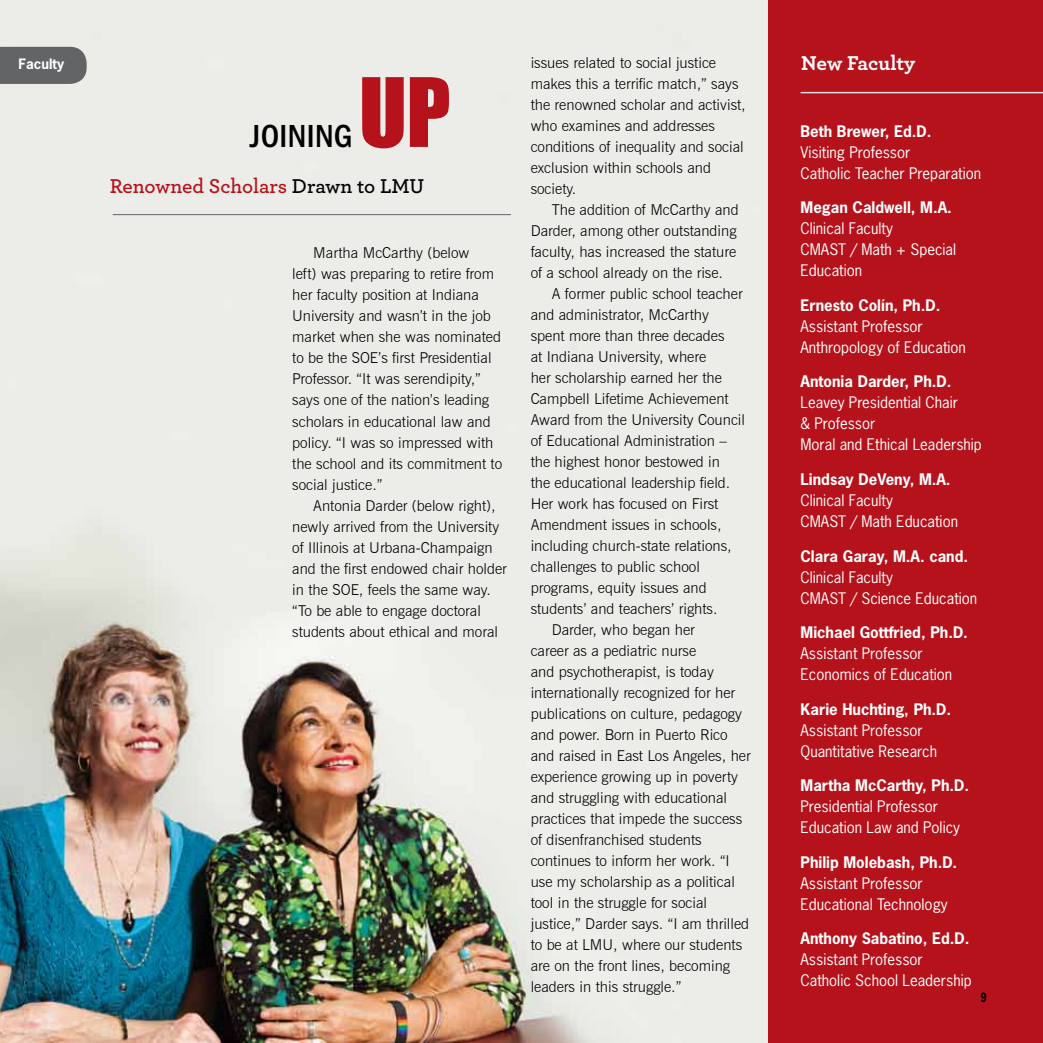
<style>
.page{position:relative;width:1043px;height:1043px;background:#fff}
.page>*{position:absolute;margin:0;border:0;box-sizing:border-box;transform-origin:0 0}
.t1{font:88.2px "Impact";color:#b5121b}
.t2{font:500 condensed 33px "Franklin Gothic";letter-spacing:.01em;color:#000}
.t3{font:600 21px "Archer";letter-spacing:-.005em;color:#b5121b}
.t4{font:700 21px "Archer";letter-spacing:-.005em;color:#fff}
.t5{font:300 15px/21px "News Gothic BT";color:#000}
.t6{font:15px/21px "News Gothic Std";color:#fff}
.t7{font:700 15px "News Gothic Std";color:#fff}
.t8{font:14.1px "Franklin Gothic Demi Cmpr";color:#000}
.t9{font:700 13.5px "News Gothic Std";color:#fff}
.s1{color:#000}
</style>
<div class="page">
<img style="left:0;top:0;width:768px;height:1042px">
<div style="left:768px;top:0;width:274px;height:1042px;background:#b5121b"></div>
<hr style="left:800px;top:92px;width:242px;height:1px;background:#dcddde">
<div style="left:0;top:47px;width:87px;height:37px;background:#636466"></div>
<hr style="left:113px;top:214px;width:398px;height:1px;background:#636466">
<p class="t9" style="left:19px;top:54px;width:47px">Faculty</p>
<h2 class="t2" style="left:250px;top:117px;width:104px">JOINING</h2>
<h1 class="t1" style="left:359px;top:58px;width:93px">UP</h1>
<h3 class="t3" style="left:110px;top:172px;width:316px">Renowned Scholars <span class="s1">Drawn to LMU</span></h3>
<p class="t5" style="left:292px;top:242px;width:211px;text-indent:21px">Martha McCarthy (below<br>left) was preparing to retire from her faculty position at Indiana<br>University and wasn’t in the job market when she was nominated to be the SOE’s first Presidential<br>Professor. “It was serendipity,” says one of the nation’s leading scholars in educational law and policy. “I was so impressed with the school and its commitment to social justice.”</p>
<p class="t5" style="left:292px;top:494px;width:216px;text-indent:21px">Antonia Darder (below right), newly arrived from the University of Illinois at Urbana-Champaign and the first endowed chair holder in the SOE, feels the same way. “To be able to engage doctoral students about ethical and moral</p>
<p class="t5" style="left:530px;top:52px;width:216px">issues related to social justice makes this a terrific match,” says the renowned scholar and activist, who examines and addresses conditions of inequality and social exclusion within schools and society.</p>
<p class="t5" style="left:530px;top:199px;width:209px;text-indent:21px">The addition of McCarthy and<br>Darder, among other outstanding faculty, has increased the stature of a school already on the rise.</p>
<p class="t5" style="left:551px;top:283px;width:192px">A former public school teacher</p>
<p class="t5" style="left:530px;top:304px;width:180px">and administrator, McCarthy</p>
<p class="t5" style="left:530px;top:325px;width:195px">spent more than three decades</p>
<p class="t5" style="left:530px;top:346px;width:177px">at Indiana University, where</p>
<p class="t5" style="left:530px;top:367px;width:193px">her scholarship earned her the</p>
<p class="t5" style="left:530px;top:388px;width:199px">Campbell Lifetime Achievement</p>
<p class="t5" style="left:530px;top:409px;width:216px">Award from the University Council</p>
<p class="t5" style="left:530px;top:430px;width:198px">of Educational Administration –</p>
<p class="t5" style="left:530px;top:451px;width:191px">the highest honor bestowed in</p>
<p class="t5" style="left:530px;top:472px;width:201px">the educational leadership field.</p>
<p class="t5" style="left:530px;top:493px;width:189px">Her work has focused on First</p>
<p class="t5" style="left:530px;top:514px;width:192px">Amendment issues in schools,</p>
<p class="t5" style="left:530px;top:535px;width:202px">including church-state relations,</p>
<p class="t5" style="left:530px;top:556px;width:171px">challenges to public school</p>
<p class="t5" style="left:530px;top:577px;width:177px">programs, equity issues and</p>
<p class="t5" style="left:530px;top:598px;width:188px">students’ and teachers’ rights.</p>
<p class="t5" style="left:551px;top:619px;width:145px">Darder, who began her</p>
<p class="t5" style="left:530px;top:640px;width:167px">career as a pediatric nurse</p>
<p class="t5" style="left:530px;top:661px;width:185px">and psychotherapist, is today</p>
<p class="t5" style="left:530px;top:682px;width:206px">internationally recognized for her</p>
<p class="t5" style="left:530px;top:703px;width:213px">publications on culture, pedagogy</p>
<p class="t5" style="left:530px;top:724px;width:198px">and power. Born in Puerto Rico</p>
<p class="t5" style="left:530px;top:745px;width:221px">and raised in East Los Angeles, her</p>
<p class="t5" style="left:530px;top:766px;width:209px">experience growing up in poverty</p>
<p class="t5" style="left:530px;top:787px;width:198px">and struggling with educational</p>
<p class="t5" style="left:530px;top:808px;width:213px">practices that impede the success</p>
<p class="t5" style="left:530px;top:829px;width:172px">of disenfranchised students</p>
<p class="t5" style="left:530px;top:850px;width:200px">continues to inform her work. “I</p>
<p class="t5" style="left:530px;top:871px;width:206px">use my scholarship as a political</p>
<p class="t5" style="left:530px;top:892px;width:178px">tool in the struggle for social</p>
<p class="t5" style="left:530px;top:913px;width:220px">justice,” Darder says. “I am thrilled</p>
<p class="t5" style="left:530px;top:934px;width:213px">to be at LMU, where our students</p>
<p class="t5" style="left:530px;top:955px;width:201px">are on the front lines, becoming</p>
<p class="t5" style="left:530px;top:976px;width:152px">leaders in this struggle.”</p>
<h3 class="t4" style="left:801px;top:49px;width:116px">New Faculty</h3>
<p class="t7" style="left:800px;top:121px;width:132px">Beth Brewer, Ed.D.</p>
<p class="t6" style="left:800px;top:141px;width:182px">Visiting Professor<br>Catholic Teacher Preparation</p>
<p class="t7" style="left:800px;top:198px;width:153px">Megan Caldwell, M.A.</p>
<p class="t6" style="left:800px;top:218px;width:157px">Clinical Faculty<br>CMAST / Math + Special<br>Education</p>
<p class="t7" style="left:800px;top:295px;width:141px">Ernesto Colín, Ph.D.</p>
<p class="t6" style="left:800px;top:315px;width:167px">Assistant Professor<br>Anthropology of Education</p>
<p class="t7" style="left:800px;top:372px;width:152px">Antonia Darder, Ph.D.</p>
<p class="t6" style="left:800px;top:392px;width:183px">Leavey Presidential Chair<br>&amp; Professor<br>Moral and Ethical Leadership</p>
<p class="t7" style="left:800px;top:469px;width:151px">Lindsay DeVeny, M.A.</p>
<p class="t6" style="left:800px;top:489px;width:159px">Clinical Faculty<br>CMAST / Math Education</p>
<p class="t7" style="left:800px;top:546px;width:169px">Clara Garay, M.A. cand.</p>
<p class="t6" style="left:800px;top:566px;width:178px">Clinical Faculty<br>CMAST / Science Education</p>
<p class="t7" style="left:800px;top:622px;width:169px">Michael Gottfried, Ph.D.</p>
<p class="t6" style="left:800px;top:642px;width:153px">Assistant Professor<br>Economics of Education</p>
<p class="t7" style="left:800px;top:699px;width:152px">Karie Huchting, Ph.D.</p>
<p class="t6" style="left:800px;top:719px;width:138px">Assistant Professor<br>Quantitative Research</p>
<p class="t7" style="left:800px;top:775px;width:170px">Martha McCarthy, Ph.D.</p>
<p class="t6" style="left:800px;top:795px;width:161px">Presidential Professor<br>Education Law and Policy</p>
<p class="t7" style="left:800px;top:852px;width:158px">Philip Molebash, Ph.D.</p>
<p class="t6" style="left:800px;top:872px;width:149px">Assistant Professor<br>Educational Technology</p>
<p class="t7" style="left:800px;top:928px;width:170px">Anthony Sabatino, Ed.D.</p>
<p class="t6" style="left:800px;top:948px;width:173px">Assistant Professor<br>Catholic School Leadership</p>
<p class="t8" style="left:980px;top:989px;width:7px">9</p>
</div>
